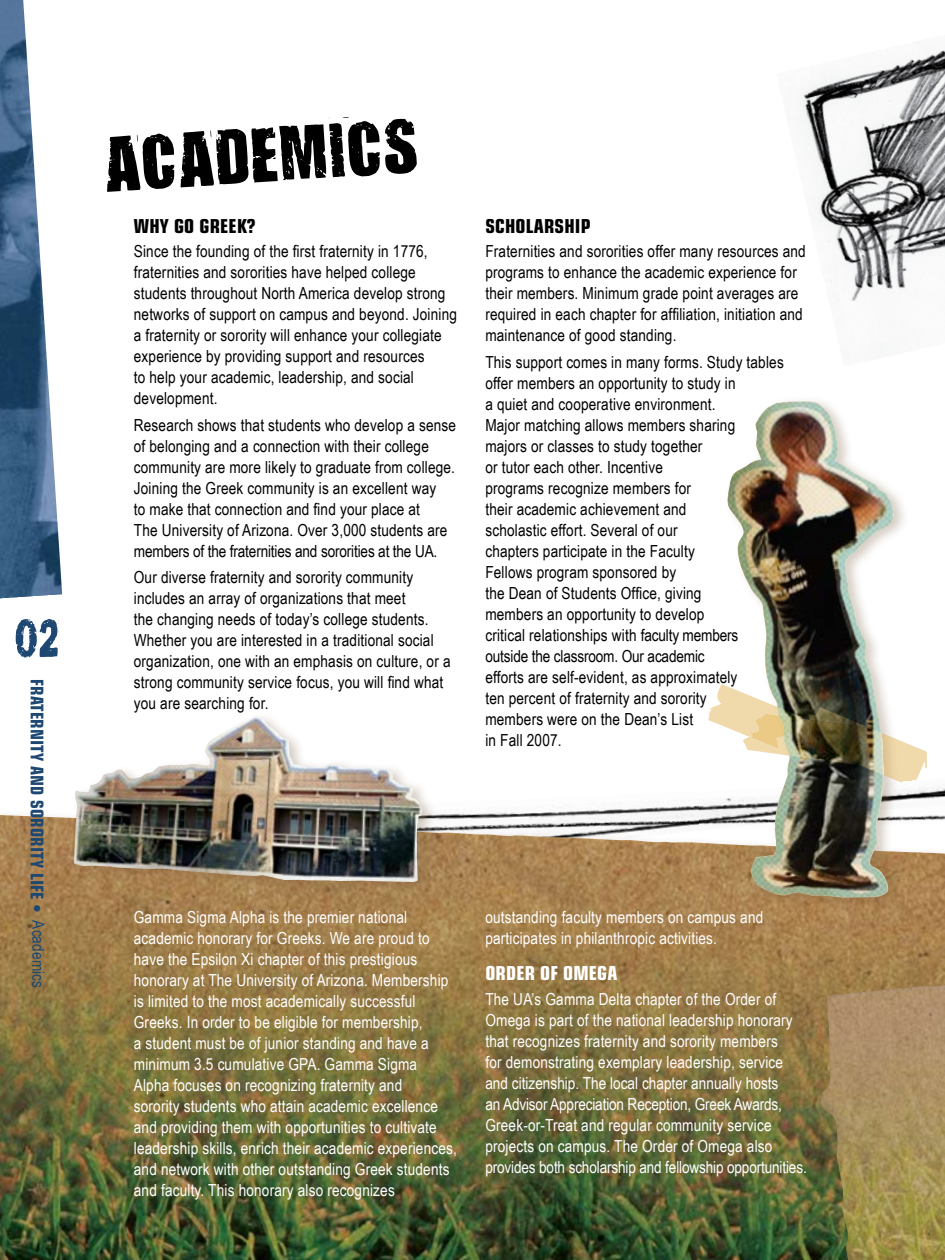
<style>
.page{position:relative;width:945px;height:1260px;background:#fff}
.page>*{position:absolute;margin:0;border:0;box-sizing:border-box;transform-origin:0 0}
.t1{font:75.25px "Pikelet Caps";color:#000}
.t2{font:52.5px "Pikelet Caps";color:#1e4872}
.t3{font:700 condensed 19.25px "Eurostile";letter-spacing:.01em;color:#000}
.t4{font:700 condensed 19.25px "Eurostile";letter-spacing:.01em;color:#fff}
.t5{font:700 condensed 17.5px "Eurostile";letter-spacing:.01em;color:#1e4872}
.t6{font:16.62px/21px "Arial Narrow";letter-spacing:.01em;color:#000}
.t7{font:16.62px/21px "Arial Narrow";letter-spacing:.01em;color:#fff}
.t8{font:16.62px "Arial Narrow";letter-spacing:.01em;color:#1e4872}
</style>
<div class="page">
<img style="left:0;top:815px;width:945px;height:445px">
<img style="left:0;top:0;width:62px;height:598px">
<div style="left:70px;top:710px;width:381px;height:207px;background:#7b5c3f;opacity:.3"></div>
<img style="left:74px;top:717px;width:350px;height:165px">
<div style="left:816px;top:915px;width:129px;height:345px;background:#7b5c3f;opacity:.3"></div>
<img style="left:820px;top:985px;width:125px;height:275px">
<div style="left:724px;top:395px;width:194px;height:524px;background:#7b5c3f;opacity:.3"></div>
<img style="left:728px;top:401px;width:166px;height:497px">
<img style="left:699px;top:671px;width:246px;height:142px">
<img style="left:801px;top:50px;width:144px;height:306px">
<p class="t2" style="left:14px;top:606px;width:47px">02</p>
<p class="t5" style="left:48px;top:679px;width:236px;rotate:90deg">FRATERNITY AND SORORITY LIFE •</p>
<p class="t8" style="left:48px;top:920px;width:69px;rotate:90deg">Academics</p>
<p class="t1" style="left:100px;top:121px;width:317px;rotate:-4deg">academics</p>
<p class="t3" style="left:134px;top:214px;width:123px">WHY GO GREEK?</p>
<p class="t6" style="left:134px;top:241px;width:325px">Since the founding of the first fraternity in 1776, fraternities and sororities have helped college students throughout North America develop strong networks of support on campus and beyond. Joining a fraternity or sorority will enhance your collegiate experience by providing support and resources<br>to help your academic, leadership, and social development.</p>
<p class="t6" style="left:134px;top:414px;width:324px">Research shows that students who develop a sense of belonging and a connection with their college community are more likely to graduate from college.<br>Joining the Greek community is an excellent way<br>to make that connection and find your place at<br>The University of Arizona. Over 3,000 students are members of the fraternities and sororities at the UA.</p>
<p class="t6" style="left:134px;top:566px;width:318px">Our diverse fraternity and sorority community includes an array of organizations that meet<br>the changing needs of today’s college students.<br>Whether you are interested in a traditional social organization, one with an emphasis on culture, or a strong community service focus, you will find what you are searching for.</p>
<p class="t3" style="left:485px;top:214px;width:105px">SCHOLARSHIP</p>
<p class="t6" style="left:485px;top:241px;width:322px">Fraternities and sororities offer many resources and programs to enhance the academic experience for their members. Minimum grade point averages are required in each chapter for affiliation, initiation and maintenance of good standing.</p>
<p class="t6" style="left:485px;top:351px;width:300px">This support comes in many forms. Study tables offer members an opportunity to study in<br>a quiet and cooperative environment.<br>Major matching allows members sharing<br>majors or classes to study together<br>or tutor each other. Incentive<br>programs recognize members for<br>their academic achievement and<br>scholastic effort. Several of our<br>chapters participate in the Faculty<br>Fellows program sponsored by<br>the Dean of Students Office, giving<br>members an opportunity to develop<br>critical relationships with faculty members outside the classroom. Our academic<br>efforts are self-evident, as approximately<br>ten percent of fraternity and sorority<br>members were on the Dean’s List<br>in Fall 2007.</p>
<p class="t7" style="left:134px;top:906px;width:325px">Gamma Sigma Alpha is the premier national academic honorary for Greeks. We are proud to have the Epsilon Xi chapter of this prestigious honorary at The University of Arizona. Membership is limited to the most academically successful Greeks. In order to be eligible for membership,<br>a student must be of junior standing and have a minimum 3.5 cumulative GPA. Gamma Sigma<br>Alpha focuses on recognizing fraternity and<br>sorority students who attain academic excellence and providing them with opportunities to cultivate leadership skills, enrich their academic experiences, and network with other outstanding Greek students and faculty. This honorary also recognizes</p>
<p class="t7" style="left:485px;top:906px;width:279px">outstanding faculty members on campus and participates in philanthropic activities.</p>
<p class="t4" style="left:485px;top:962px;width:134px">ORDER OF OMEGA</p>
<p class="t7" style="left:485px;top:989px;width:323px">The UA’s Gamma Delta chapter of the Order of Omega is part of the national leadership honorary that recognizes fraternity and sorority members<br>for demonstrating exemplary leadership, service and citizenship. The local chapter annually hosts<br>an Advisor Appreciation Reception, Greek Awards, Greek-or-Treat and regular community service projects on campus. The Order of Omega also provides both scholarship and fellowship opportunities.</p>
</div>
